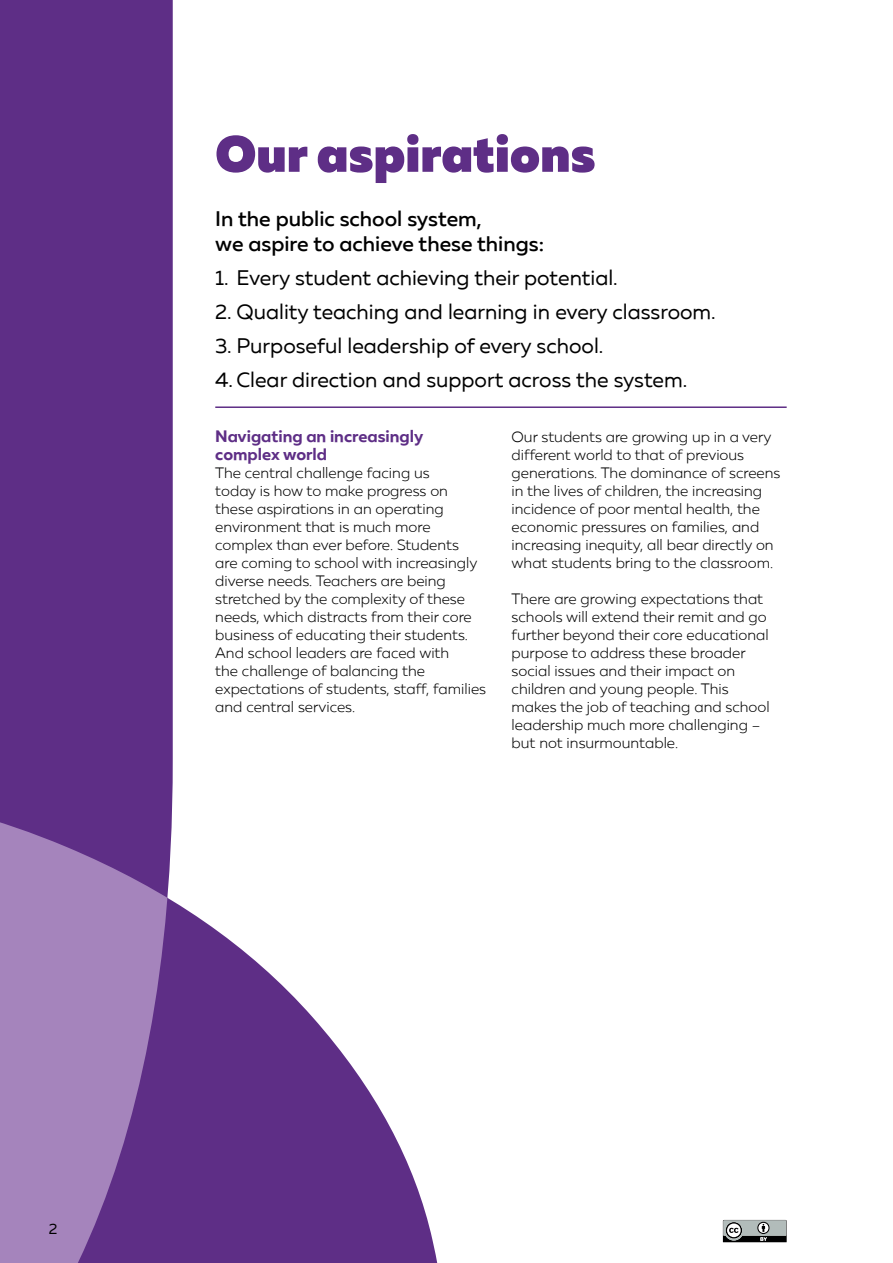
<style>
.page{position:relative;width:893px;height:1263px;background:#fff}
.page>*{position:absolute;margin:0;border:0;box-sizing:border-box;transform-origin:0 0}
.Heading_1{font:900 51px "Muller DOE";color:#5e2e86}
.Pillars_Intro__First{font:21px "Muller DOE";color:#000}
.Intro_Para{font:500 21px/25.5px "Muller DOE";color:#000}
.Pillars_Intro__Last{font:21px "Muller DOE";color:#000}
.Heading_2__Our_aspirations{font:700 16.5px/18px "Muller DOE";color:#5e2e86}
.Body_Copy{font:300 15px/18px "Muller DOE";color:#000}
.t1{font:15px "Muller DOE";color:#000}
</style>
<div class="page">
<svg style="left:173px;top:901px;width:265px;height:362px;fill:#5e2e86"></svg>
<div style="left:0;top:0;width:173px;height:777px;background:#5e2e86"></div>
<svg style="left:0;top:777px;width:173px;height:486px;background:#8d68aa"></svg>
<hr style="left:215px;top:406px;width:572px;height:2px;background:#5e2e86">
<svg style="left:723px;top:1220px;width:64px;height:22px"></svg>
<h1 class="Heading_1" style="left:215px;top:121px;width:382px">Our aspirations</h1>
<p class="Intro_Para" style="left:215px;top:206px;width:330px">In the public school system,<br>we aspire to achieve these things:</p>
<p class="Pillars_Intro__First" style="left:215px;top:265px;width:404px">1. Every student achieving their potential.</p>
<p class="Pillars_Intro__First" style="left:215px;top:299px;width:502px">2. Quality teaching and learning in every classroom.</p>
<p class="Pillars_Intro__First" style="left:215px;top:333px;width:390px">3. Purposeful leadership of every school.</p>
<p class="Pillars_Intro__Last" style="left:215px;top:367px;width:474px">4. Clear direction and support across the system.</p>
<h2 class="Heading_2__Our_aspirations" style="left:215px;top:427px;width:210px">Navigating an increasingly complex world</h2>
<p class="Body_Copy" style="left:215px;top:463px;width:272px">The central challenge facing us<br>today is how to make progress on these aspirations in an operating environment that is much more complex than ever before. Students<br>are coming to school with increasingly diverse needs. Teachers are being stretched by the complexity of these needs, which distracts from their core business of educating their students.<br>And school leaders are faced with<br>the challenge of balancing the expectations of students, staff, families and central services.</p>
<p class="Body_Copy" style="left:512px;top:427px;width:270px">Our students are growing up in a very different world to that of previous generations. The dominance of screens in the lives of children, the increasing incidence of poor mental health, the economic pressures on families, and increasing inequity, all bear directly on what students bring to the classroom.</p>
<p class="Body_Copy" style="left:512px;top:589px;width:260px">There are growing expectations that schools will extend their remit and go further beyond their core educational purpose to address these broader social issues and their impact on children and young people. This makes the job of teaching and school leadership much more challenging – but not insurmountable.</p>
<p class="t1" style="left:49px;top:1219px;width:10px">2</p>
</div>
